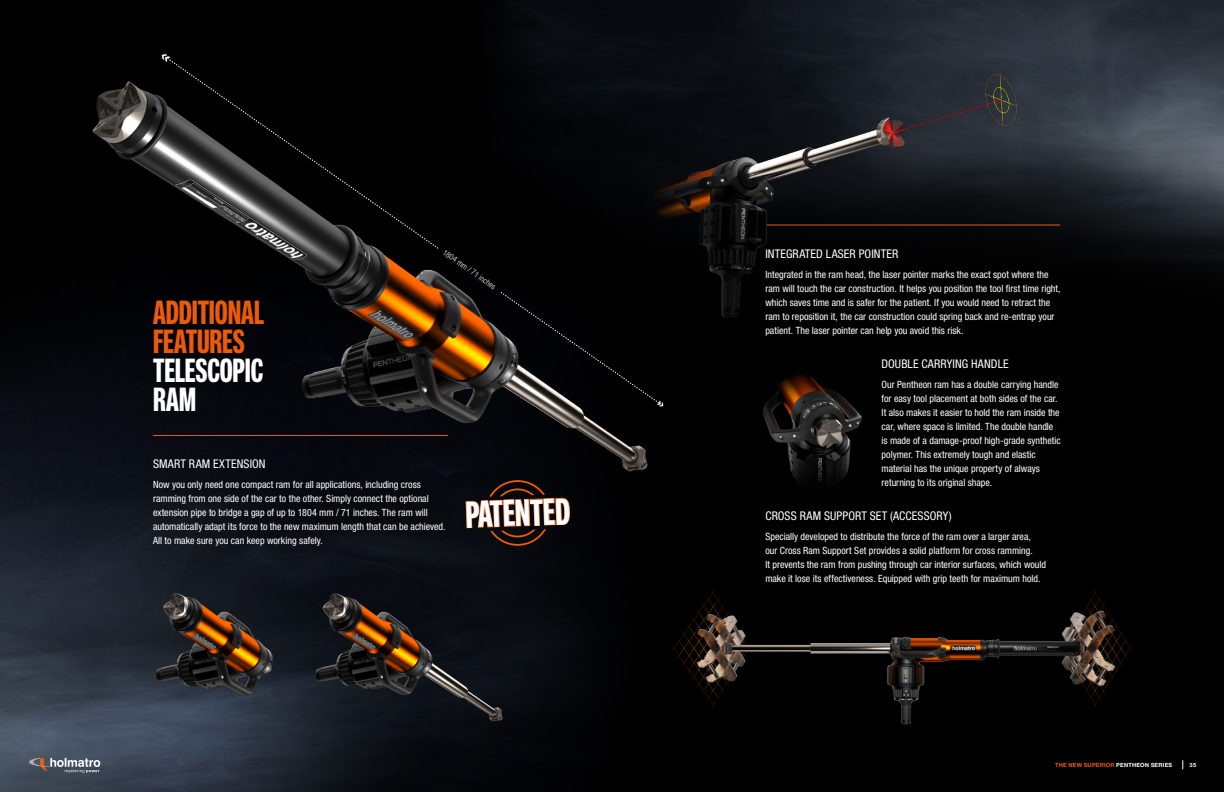
<style>
.page{position:relative;width:1224px;height:792px;background:#fff}
.page>*{position:absolute;margin:0;border:0;box-sizing:border-box;transform-origin:0 0}
.t1{font:700 36.6px "Neue Helvetica Pro 79 Cm";color:#fff}
.t2{font:700 32.7px/29px "Neue Helvetica Pro 79 Cm";letter-spacing:-.005em;color:#ea5b0b}
.t3{font:700 32.7px/29px "Neue Helvetica Pro 79 Cm";letter-spacing:-.005em;color:#fff}
.t4{font:condensed 12px "Helvetica Neue LT Std";letter-spacing:.01em;color:#fff}
.t5{font:condensed 10px/14px "Helvetica Neue LT Std";color:#fff}
.t6{font:300 condensed 8px "Helvetica Neue LT Std";color:#fff}
.t7{font:700 5.7px "Helvetica Neue LT Std";letter-spacing:.03em;color:#ea5b0b}
.t8{font:700 5.7px "Helvetica Neue LT Std";color:#fff}
.s1{color:#fff}
</style>
<div class="page">
<img style="left:0;top:0;width:1224px;height:792px">
<img style="left:133px;top:574px;width:171px;height:131px">
<img style="left:246px;top:578px;width:261px;height:153px">
<img style="left:0;top:44px;width:673px;height:489px">
<svg style="left:500px;top:292px;width:160px;height:112px;background:#151516"></svg>
<svg style="left:465px;top:480px;width:105px;height:66px;background:#2c160d"></svg>
<hr style="left:153px;top:435px;width:295px;height:1px;background:#ea5b0b">
<img style="left:568px;top:28px;width:519px;height:324px">
<img style="left:719px;top:342px;width:171px;height:175px">
<img style="left:593px;top:571px;width:625px;height:183px">
<svg style="left:29px;top:758px;width:71px;height:15px"></svg>
<h2 class="t2" style="left:153px;top:298px;width:113px">ADDITIONAL<br>FEATURES</h2>
<h2 class="t3" style="left:153px;top:356px;width:112px">TELESCOPIC<br>RAM</h2>
<p class="t6" style="left:446px;top:248px;width:64px;rotate:35deg">1804 mm / 71 inches</p>
<p class="t4" style="left:153px;top:457px;width:114px">SMART RAM EXTENSION</p>
<p class="t5" style="left:153px;top:478px;width:294px">Now you only need one compact ram for all applications, including cross ramming from one side of the car to the other. Simply connect the optional extension pipe to bridge a gap of up to 1804 mm / 71 inches. The ram will automatically adapt its force to the new maximum length that can be achieved.<br>All to make sure you can keep working safely.</p>
<h1 class="t1" style="left:465px;top:493px;width:106px;rotate:-2deg">PATENTED</h1>
<p class="t4" style="left:765px;top:247px;width:135px">INTEGRATED LASER POINTER</p>
<p class="t5" style="left:765px;top:267px;width:297px">Integrated in the ram head, the laser pointer marks the exact spot where the ram will touch the car construction. It helps you position the tool first time right, which saves time and is safer for the patient. If you would need to retract the ram to reposition it, the car construction could spring back and re-entrap your patient. The laser pointer can help you avoid this risk.</p>
<p class="t4" style="left:882px;top:357px;width:129px">DOUBLE CARRYING HANDLE</p>
<p class="t5" style="left:882px;top:377px;width:181px">Our Pentheon ram has a double carrying handle for easy tool placement at both sides of the car.<br>It also makes it easier to hold the ram inside the car, where space is limited. The double handle is made of a damage-proof high-grade synthetic polymer. This extremely tough and elastic material has the unique property of always returning to its original shape.</p>
<p class="t4" style="left:765px;top:509px;width:188px">CROSS RAM SUPPORT SET (ACCESSORY)</p>
<p class="t5" style="left:765px;top:529px;width:282px">Specially developed to distribute the force of the ram over a larger area,<br>our Cross Ram Support Set provides a solid platform for cross ramming.<br>It prevents the ram from pushing through car interior surfaces, which would make it lose its effectiveness. Equipped with grip teeth for maximum hold.</p>
<p class="t7" style="left:1055px;top:761px;width:119px">THE NEW SUPERIOR <span class="s1">PENTHEON SERIES</span></p>
<p class="t8" style="left:1190px;top:761px;width:8px">35</p>
</div>
